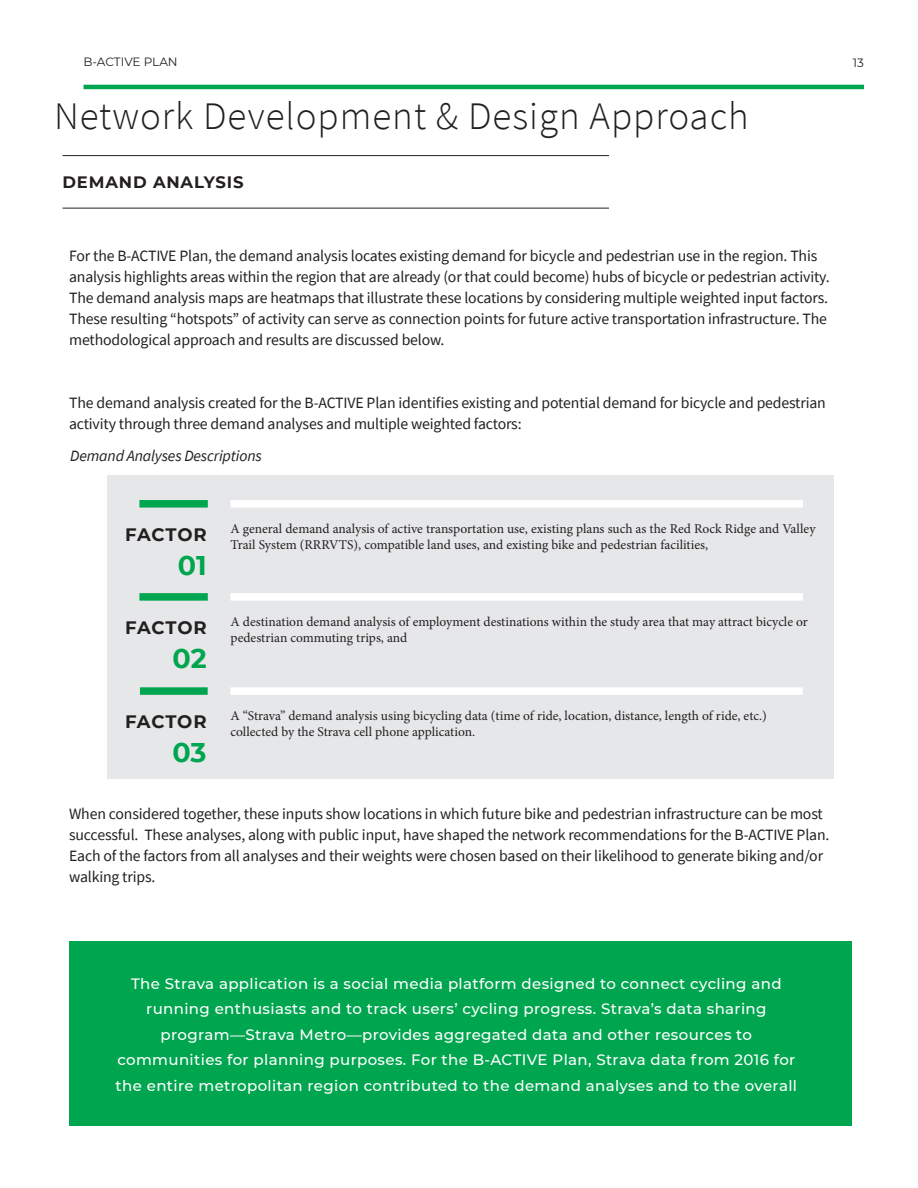
<style>
.page{position:relative;width:918px;height:1188px;background:#fff}
.page>*{position:absolute;margin:0;border:0;box-sizing:border-box;transform-origin:0 0}
.Heading_1{font:300 39px "Source Sans Pro";letter-spacing:.025em;color:#231f20}
.Heading_1-2{font:700 27px "Montserrat";color:#00a54f}
.t1{font:700 18px "Montserrat";letter-spacing:.04em;color:#231f20}
.Heading_2{font:700 16.5px "Montserrat";letter-spacing:.05em;color:#231f20}
.Body_TEXT{font:15.75px/21px "Source Sans Pro";letter-spacing:-.01em;color:#231f20}
.Body_TEXT-2{font:italic 15.75px "Source Sans Pro";letter-spacing:-.01em;color:#231f20}
.BOX_white_10pt{font:500 15px/25.5px "Montserrat";letter-spacing:.025em;color:#fff;text-align:center}
.t2{font:13.5px/16.2px "Minion Pro";color:#231f20}
.t3{font:12px "Montserrat";letter-spacing:-.01em;color:#231f20}
</style>
<div class="page">
<hr style="left:84px;top:85px;width:780px;height:4px;background:#00a54f">
<hr style="left:63px;top:208px;width:546px;height:1px;background:#231f20">
<hr style="left:63px;top:155px;width:546px;height:1px;background:#231f20">
<div style="left:107px;top:476px;width:726px;height:303px;background:#e6e7e9"></div>
<div style="left:231px;top:500px;width:572px;height:8px;background:#fff"></div>
<div style="left:231px;top:593px;width:572px;height:8px;background:#fff"></div>
<div style="left:230px;top:687px;width:573px;height:8px;background:#fff"></div>
<div style="left:139px;top:500px;width:69px;height:8px;background:#00a54f"></div>
<div style="left:139px;top:593px;width:69px;height:8px;background:#00a54f"></div>
<div style="left:140px;top:687px;width:68px;height:8px;background:#00a54f"></div>
<div style="left:69px;top:942px;width:783px;height:184px;background:#00a54f"></div>
<p class="t3" style="left:84px;top:53px;width:96px">B-ACTIVE PLAN</p>
<p class="t3" style="left:853px;top:54px;width:13px">13</p>
<p class="Heading_1" style="left:54px;top:92px;width:696px">Network Development &amp; Design Approach</p>
<p class="Heading_2" style="left:63px;top:170px;width:183px">DEMAND ANALYSIS</p>
<p class="Body_TEXT" style="left:69px;top:246px;width:762px">For the B-ACTIVE Plan, the demand analysis locates existing demand for bicycle and pedestrian use in the region. This analysis highlights areas within the region that are already (or that could become) hubs of bicycle or pedestrian activity.<br>The demand analysis maps are heatmaps that illustrate these locations by considering multiple weighted input factors.<br>These resulting “hotspots” of activity can serve as connection points for future active transportation infrastructure. The methodological approach and results are discussed below.</p>
<p class="Body_TEXT" style="left:69px;top:393px;width:758px">The demand analysis created for the B-ACTIVE Plan identifies existing and potential demand for bicycle and pedestrian activity through three demand analyses and multiple weighted factors:</p>
<p class="Body_TEXT-2" style="left:70px;top:445px;width:193px">Demand Analyses Descriptions</p>
<p class="t1" style="left:125px;top:521px;width:83px">FACTOR</p>
<p class="Heading_1-2" style="left:178px;top:546px;width:30px">01</p>
<p class="t1" style="left:125px;top:614px;width:83px">FACTOR</p>
<p class="Heading_1-2" style="left:173px;top:639px;width:36px">02</p>
<p class="t1" style="left:125px;top:709px;width:83px">FACTOR</p>
<p class="Heading_1-2" style="left:173px;top:733px;width:36px">03</p>
<p class="t2" style="left:231px;top:520px;width:586px">A general demand analysis of active transportation use, existing plans such as the Red Rock Ridge and Valley<br>Trail System (RRRVTS), compatible land uses, and existing bike and pedestrian facilities,</p>
<p class="t2" style="left:231px;top:613px;width:579px">A destination demand analysis of employment destinations within the study area that may attract bicycle or pedestrian commuting trips, and</p>
<p class="t2" style="left:230px;top:708px;width:538px">A “Strava” demand analysis using bicycling data (time of ride, location, distance, length of ride, etc.) collected by the Strava cell phone application.</p>
<p class="Body_TEXT" style="left:69px;top:803px;width:762px">When considered together, these inputs show locations in which future bike and pedestrian infrastructure can be most successful. These analyses, along with public input, have shaped the network recommendations for the B-ACTIVE Plan.<br>Each of the factors from all analyses and their weights were chosen based on their likelihood to generate biking and/or walking trips.</p>
<p class="BOX_white_10pt" style="left:116px;top:970px;width:683px">The Strava application is a social media platform designed to connect cycling and running enthusiasts and to track users’ cycling progress. Strava’s data sharing program—Strava Metro—provides aggregated data and other resources to communities for planning purposes. For the B-ACTIVE Plan, Strava data from 2016 for the entire metropolitan region contributed to the demand analyses and to the overall</p>
</div>
